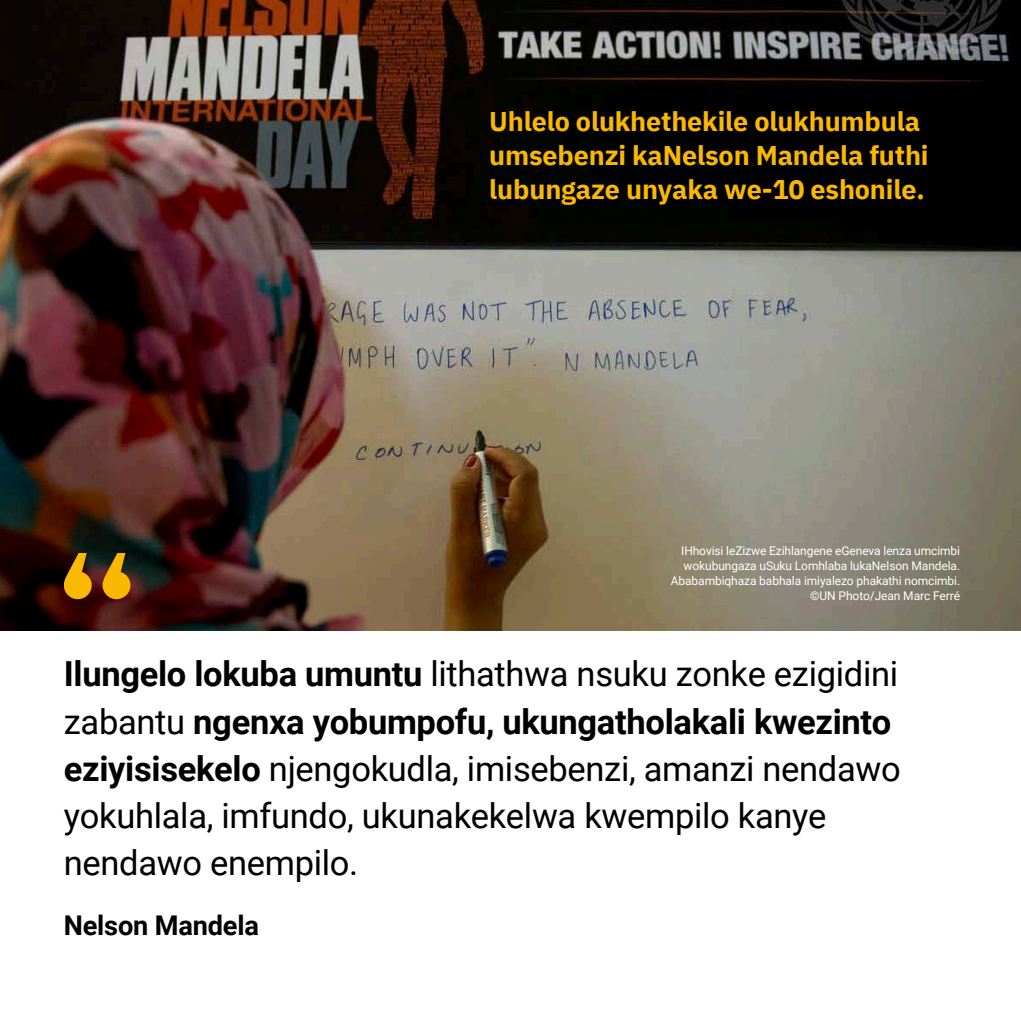
<style>
.page{position:relative;width:1021px;height:1021px;background:#fff}
.page>*{position:absolute;margin:0;border:0;box-sizing:border-box;transform-origin:0 0}
.t1{font:34.5px/47.2px "Roboto";letter-spacing:-.01em;color:#000}
.t2{font:700 27.15px "Roboto";letter-spacing:-.005em;color:#000}
.t3{font:700 27px/33.8px "IBM Plex Sans";letter-spacing:-.005em;color:#fbb800}
.t4{font:12px/15px "Roboto";letter-spacing:-.01em;color:#fff;text-align:right}
.s1{font-weight:700}
</style>
<div class="page">
<img style="left:0;top:0;width:1020px;height:630px">
<svg style="left:64px;top:553px;width:66px;height:46px;background:#9c6d0a"></svg>
<p class="t3" style="left:489px;top:104px;width:441px">Uhlelo olukhethekile olukhumbula umsebenzi kaNelson Mandela futhi lubungaze unyaka we-10 eshonile.</p>
<p class="t4" style="left:670px;top:543px;width:291px">IHhovisi leZizwe Ezihlangene eGeneva lenza umcimbi wokubungaza uSuku Lomhlaba lukaNelson Mandela.<br>Ababambiqhaza babhala imiyalezo phakathi nomcimbi.</p>
<h1 class="t4" style="left:810px;top:588px;width:151px">©UN Photo/Jean Marc Ferré</h1>
<p class="t1" style="left:64px;top:650px;width:838px"><span class="s1">Ilungelo lokuba umuntu</span> lithathwa nsuku zonke ezigidini zabantu <span class="s1">ngenxa yobumpofu, ukungatholakali kwezinto eziyisisekelo</span> njengokudla, imisebenzi, amanzi nendawo yokuhlala, imfundo, ukunakekelwa kwempilo kanye nendawo enempilo.</p>
<h2 class="t2" style="left:64px;top:910px;width:197px">Nelson Mandela</h2>
</div>
